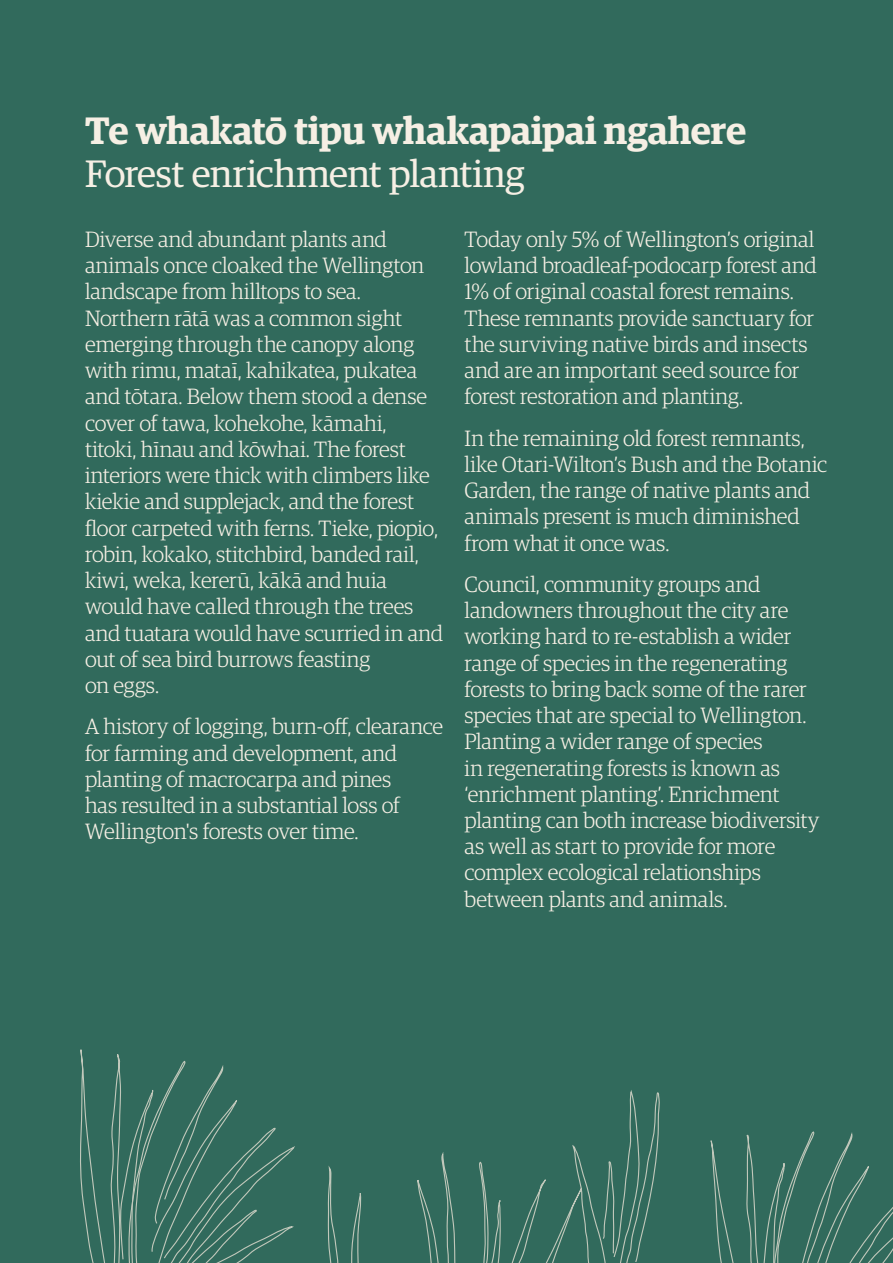
<style>
.page{position:relative;width:893px;height:1263px;background:#316a5c}
.page>*{position:absolute;margin:0;border:0;box-sizing:border-box;transform-origin:0 0}
.t1{font:600 38.25px "Guardian Egyp";letter-spacing:-.01em;color:#f6efe4}
.t2{font:38.25px "Guardian Egyp";letter-spacing:-.01em;color:#f6efe4}
.t3{font:300 22.2px/26.2px "Guardian Egyp";letter-spacing:-.005em;color:#f6efe4}
</style>
<div class="page">
<svg style="left:80px;top:1049px;width:215px;height:214px"></svg>
<svg style="left:327px;top:1166px;width:35px;height:97px"></svg>
<svg style="left:417px;top:1090px;width:243px;height:173px"></svg>
<svg style="left:710px;top:1131px;width:183px;height:132px"></svg>
<h1 class="t1" style="left:85px;top:103px;width:663px">Te whakatō tipu whakapaipai ngahere</h1>
<h1 class="t2" style="left:85px;top:147px;width:441px">Forest enrichment planting</h1>
<p class="t3" style="left:85px;top:225px;width:359px">Diverse and abundant plants and animals once cloaked the Wellington landscape from hilltops to sea.<br>Northern rātā was a common sight emerging through the canopy along with rimu, mataī, kahikatea, pukatea and tōtara. Below them stood a dense cover of tawa, kohekohe, kāmahi, titoki, hīnau and kōwhai. The forest interiors were thick with climbers like kiekie and supplejack, and the forest floor carpeted with ferns. Tieke, piopio, robin, kokako, stitchbird, banded rail, kiwi, weka, kererū, kākā and huia would have called through the trees and tuatara would have scurried in and out of sea bird burrows feasting<br>on eggs.</p>
<p class="t3" style="left:85px;top:712px;width:360px">A history of logging, burn-off, clearance for farming and development, and planting of macrocarpa and pines<br>has resulted in a substantial loss of Wellington's forests over time.</p>
<p class="t3" style="left:465px;top:225px;width:354px">Today only 5% of Wellington’s original lowland broadleaf-podocarp forest and 1% of original coastal forest remains.<br>These remnants provide sanctuary for the surviving native birds and insects and are an important seed source for forest restoration and planting.</p>
<p class="t3" style="left:465px;top:423px;width:364px">In the remaining old forest remnants, like Otari-Wilton’s Bush and the Botanic Garden, the range of native plants and animals present is much diminished from what it once was.</p>
<p class="t3" style="left:465px;top:570px;width:356px">Council, community groups and landowners throughout the city are working hard to re-establish a wider range of species in the regenerating forests to bring back some of the rarer species that are special to Wellington.<br>Planting a wider range of species<br>in regenerating forests is known as ‘enrichment planting’. Enrichment planting can both increase biodiversity as well as start to provide for more complex ecological relationships between plants and animals.</p>
</div>
